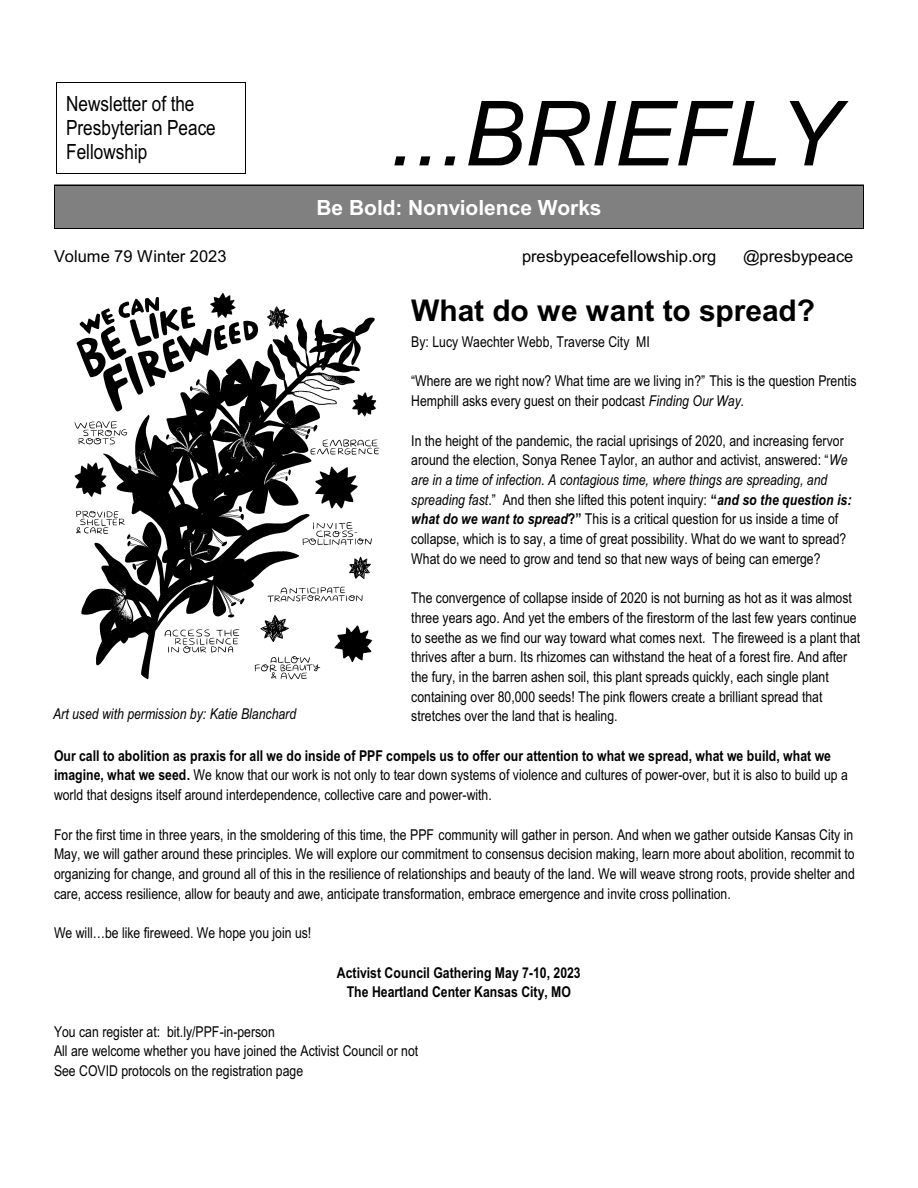
<style>
.page{position:relative;width:918px;height:1188px;background:#fff}
.page>*{position:absolute;margin:0;border:0;box-sizing:border-box;transform-origin:0 0}
.t1{font:italic 90px "Arial";color:#000}
.t2{font:700 30px "Arial";letter-spacing:-.005em;color:#000}
.t3{font:21px/24px "Arial Narrow";color:#000}
.t4{font:700 21px "Arial";color:#fff}
.t5{font:16.5px "Arial";color:#000}
.t6{font:15px/19.6px "Arial Narrow";color:#000}
.t7{font:700 15px/19.8px "Arial Narrow";color:#000;text-align:center}
.t8{font:italic 15px "Arial Narrow";color:#000}
.s1{font-style:italic}
.s2{font-weight:700}
.s3{font-weight:700;font-style:italic}
</style>
<div class="page">
<hr style="left:56px;top:82px;width:1px;height:92px;background:#000">
<hr style="left:245px;top:82px;width:1px;height:92px;background:#000">
<hr style="left:56px;top:82px;width:190px;height:1px;background:#000">
<hr style="left:56px;top:173px;width:190px;height:1px;background:#000">
<div style="left:54px;top:185px;width:810px;height:44px;background:#808080"></div>
<hr style="left:54px;top:185px;width:1px;height:44px;background:#000">
<hr style="left:863px;top:185px;width:1px;height:44px;background:#000">
<hr style="left:54px;top:185px;width:810px;height:1px;background:#000">
<hr style="left:54px;top:228px;width:810px;height:1px;background:#000">
<img style="left:74px;top:293px;width:306px;height:387px">
<h3 class="t3" style="left:66px;top:94px;width:151px">Newsletter of the<br>Presbyterian Peace<br>Fellowship</h3>
<h1 class="t1" style="left:389px;top:100px;width:451px">...BRIEFLY</h1>
<h3 class="t4" style="left:316px;top:199px;width:287px">Be Bold: Nonviolence Works</h3>
<p class="t5" style="left:54px;top:250px;width:174px">Volume 79 Winter 2023</p>
<p class="t5" style="left:522px;top:250px;width:196px">presbypeacefellowship.org</p>
<p class="t5" style="left:743px;top:250px;width:112px">@presbypeace</p>
<h2 class="t2" style="left:411px;top:299px;width:405px">What do we want to spread?</h2>
<p class="t6" style="left:411px;top:333px;width:240px">By: Lucy Waechter Webb, Traverse City MI</p>
<p class="t6" style="left:411px;top:372px;width:447px">“Where are we right now? What time are we living in?” This is the question Prentis<br>Hemphill asks every guest on their podcast <span class="s1">Finding Our Way.</span></p>
<p class="t6" style="left:411px;top:432px;width:442px">In the height of the pandemic, the racial uprisings of 2020, and increasing fervor around the election, Sonya Renee Taylor, an author and activist, answered: “<span class="s1">We are in a time of infection. A contagious time, where things are spreading, and spreading fast</span>.” And then she lifted this potent inquiry: <span class="s2">“</span><span class="s3">and so the question is: what do we want to spread</span><span class="s2">?”</span> This is a critical question for us inside a time of collapse, which is to say, a time of great possibility. What do we want to spread?<br>What do we need to grow and tend so that new ways of being can emerge?</p>
<p class="t6" style="left:411px;top:589px;width:451px">The convergence of collapse inside of 2020 is not burning as hot as it was almost three years ago. And yet the embers of the firestorm of the last few years continue to seethe as we find our way toward what comes next. The fireweed is a plant that thrives after a burn. Its rhizomes can withstand the heat of a forest fire. And after the fury, in the barren ashen soil, this plant spreads quickly, each single plant containing over 80,000 seeds! The pink flowers create a brilliant spread that stretches over the land that is healing.</p>
<p class="t6" style="left:54px;top:747px;width:795px"><span class="s2">Our call to abolition as praxis for all we do inside of PPF compels us to offer our attention to what we spread, what we build, what we imagine, what we seed.</span> We know that our work is not only to tear down systems of violence and cultures of power-over, but it is also to build up a world that designs itself around interdependence, collective care and power-with.</p>
<p class="t6" style="left:54px;top:826px;width:802px;text-align:justify">For the first time in three years, in the smoldering of this time, the PPF community will gather in person. And when we gather outside Kansas City in May, we will gather around these principles. We will explore our commitment to consensus decision making, learn more about abolition, recommit to organizing for change, and ground all of this in the resilience of relationships and beauty of the land. We will weave strong roots, provide shelter and care, access resilience, allow for beauty and awe, anticipate transformation, embrace emergence and invite cross pollination.</p>
<p class="t6" style="left:54px;top:924px;width:259px">We will…be like fireweed. We hope you join us!</p>
<p class="t7" style="left:337px;top:964px;width:245px">Activist Council Gathering May 7-10, 2023<br>The Heartland Center Kansas City, MO</p>
<p class="t6" style="left:54px;top:1023px;width:366px">You can register at: bit.ly/PPF-in-person<br>All are welcome whether you have joined the Activist Council or not<br>See COVID protocols on the registration page</p>
<p class="t8" style="left:53px;top:708px;width:244px">Art used with permission by: Katie Blanchard</p>
</div>
